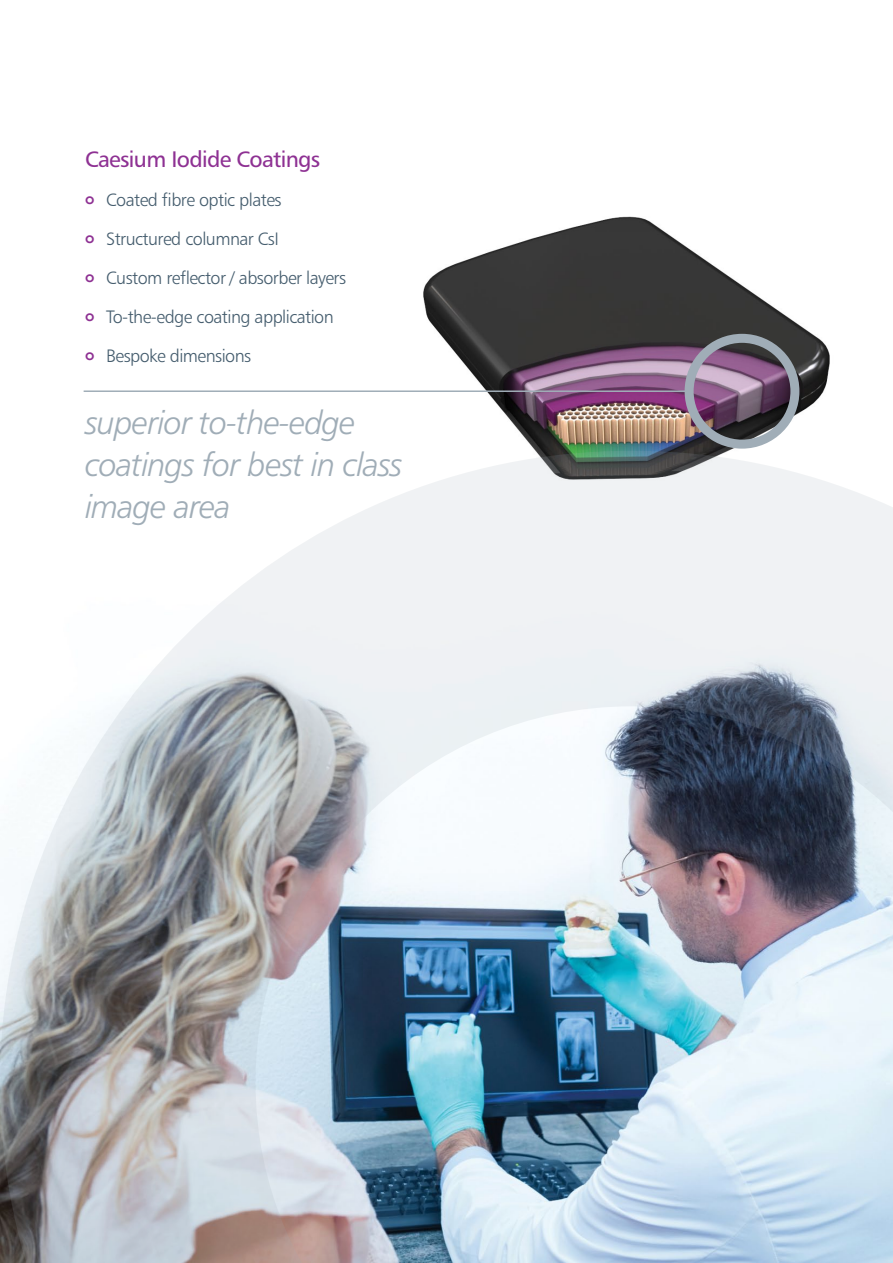
<style>
.page{position:relative;width:893px;height:1263px;background:#fff}
.page>*{position:absolute;margin:0;border:0;box-sizing:border-box;transform-origin:0 0}
.t1{font:33px/42px "Humanist 777 BT Light Italic B";letter-spacing:-.03em;color:#a0adb7}
.t2{font:22.5px "Humanist 777 BT Roman B";letter-spacing:-.03em;color:#8e3193}
.t3{font:18px/39px "Humanist 777 BT Light B";letter-spacing:-.03em;color:#445c6d}
.s1{font-family:"Co Headline";font-size:15px;color:#8e3193}
</style>
<div class="page">
<img style="left:423px;top:216px;width:407px;height:235px">
<img style="left:0;top:451px;width:893px;height:812px">
<div style="left:685px;top:334px;width:114px;height:115px;border:9px solid #a0adb7;border-radius:50%"></div>
<hr style="left:84px;top:390px;width:605px;height:2px;background:#a0adb7">
<p class="t2" style="left:85px;top:145px;width:237px">Caesium Iodide Coatings</p>
<p class="t3" style="left:85px;top:180px;width:262px"><span class="s1">o</span> Coated fibre optic plates<br><span class="s1">o</span> Structured columnar CsI<br><span class="s1">o</span> Custom reflector / absorber layers <span class="s1">o</span> To-the-edge coating application <span class="s1">o</span> Bespoke dimensions</p>
<h1 class="t1" style="left:85px;top:401px;width:319px">superior to-the-edge coatings for best in class image area</h1>
</div>
